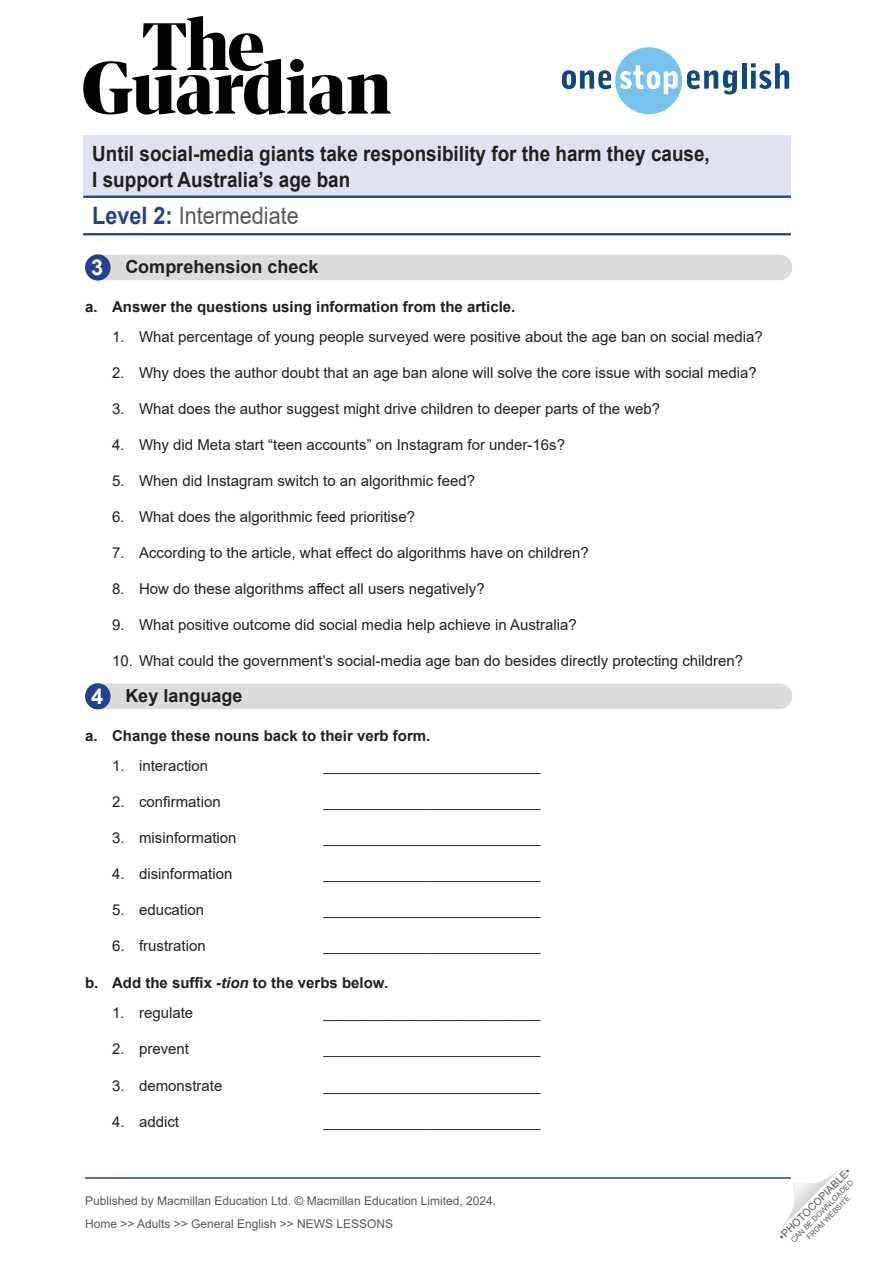
<style>
.page{position:relative;width:893px;height:1263px;background:#fff}
.page>*{position:absolute;margin:0;border:0;box-sizing:border-box;transform-origin:0 0}
.t1{font:24px "Arial";color:#58585a;scale:.9 1}
.t2{font:700 21px/25.2px "Arial";color:#231f20;scale:.9 1}
.t3{font:700 18px "Arial";color:#231f20}
.t4{font:15px "Arial";color:#231f20}
.t5{font:700 15px "Arial";color:#231f20}
.t6{font:12px/23px "Arial";color:#57585a}
.t7{font:10.5px "Arial";color:#57585a}
.t8{font:7.5px/9px "Arial";color:#57585a;text-align:center}
.s1{font-weight:700;color:#23418f}
.s2{font-size:21.9px;color:#fff}
.s3{font-style:italic}
</style>
<div class="page">
<svg style="left:783px;top:1171px;width:55px;height:55px"></svg>
<svg style="left:83px;top:16px;width:308px;height:99px"></svg>
<svg style="left:562px;top:47px;width:175px;height:67px"></svg>
<hr style="left:742px;top:63px;width:4px;height:26px;background:#0e4880">
<svg style="left:751px;top:63px;width:38px;height:26px"></svg>
<hr style="left:85px;top:1177px;width:706px;height:2px;background:#23418f">
<hr style="left:83px;top:233px;width:708px;height:2px;background:#23418f">
<div style="left:83px;top:136px;width:708px;height:61px;background:#e0e2ef"></div>
<hr style="left:83px;top:196px;width:708px;height:2px;background:#23418f">
<div style="left:86px;top:255px;width:706px;height:25px;background:#dbdcdd;border-radius:13px"></div>
<div style="left:85px;top:254px;width:26px;height:27px;background:#23418f;border-radius:50%"></div>
<div style="left:86px;top:683px;width:706px;height:26px;background:#dbdcdd;border-radius:13px"></div>
<div style="left:85px;top:683px;width:26px;height:26px;background:#23418f;border-radius:50%"></div>
<h2 class="t2" style="left:92px;top:142px;width:688px">Until social-media giants take responsibility for the harm they cause,<br>I support Australia’s age ban</h2>
<h1 class="t1" style="left:92px;top:199px;width:231px"><span class="s1">Level 2:</span> Intermediate</h1>
<p class="t3" style="left:91px;top:255px;width:229px"><span class="s2">3</span> Comprehension check</p>
<p class="t5" style="left:85px;top:297px;width:432px">a. Answer the questions using information from the article.</p>
<p class="t4" style="left:112px;top:326px;width:652px">1. What percentage of young people surveyed were positive about the age ban on social media?</p>
<p class="t4" style="left:112px;top:362px;width:646px">2. Why does the author doubt that an age ban alone will solve the core issue with social media?</p>
<p class="t4" style="left:112px;top:398px;width:550px">3. What does the author suggest might drive children to deeper parts of the web?</p>
<p class="t4" style="left:112px;top:434px;width:455px">4. Why did Meta start “teen accounts” on Instagram for under-16s?</p>
<p class="t4" style="left:112px;top:470px;width:364px">5. When did Instagram switch to an algorithmic feed?</p>
<p class="t4" style="left:112px;top:506px;width:304px">6. What does the algorithmic feed prioritise?</p>
<p class="t4" style="left:112px;top:542px;width:478px">7. According to the article, what effect do algorithms have on children?</p>
<p class="t4" style="left:112px;top:578px;width:374px">8. How do these algorithms affect all users negatively?</p>
<p class="t4" style="left:112px;top:614px;width:466px">9. What positive outcome did social media help achieve in Australia?</p>
<p class="t4" style="left:112px;top:650px;width:633px">10. What could the government’s social-media age ban do besides directly protecting children?</p>
<p class="t3" style="left:91px;top:684px;width:153px"><span class="s2">4</span> Key language</p>
<p class="t5" style="left:85px;top:726px;width:347px">a. Change these nouns back to their verb form.</p>
<p class="t4" style="left:112px;top:755px;width:98px">1. interaction</p>
<p class="t4" style="left:324px;top:755px;width:218px">__________________________</p>
<p class="t4" style="left:112px;top:791px;width:110px">2. confirmation</p>
<p class="t4" style="left:324px;top:791px;width:218px">__________________________</p>
<p class="t4" style="left:112px;top:827px;width:126px">3. misinformation</p>
<p class="t4" style="left:324px;top:827px;width:218px">__________________________</p>
<p class="t4" style="left:112px;top:863px;width:122px">4. disinformation</p>
<p class="t4" style="left:324px;top:863px;width:218px">__________________________</p>
<p class="t4" style="left:112px;top:899px;width:94px">5. education</p>
<p class="t4" style="left:324px;top:899px;width:218px">__________________________</p>
<p class="t4" style="left:112px;top:935px;width:95px">6. frustration</p>
<p class="t4" style="left:324px;top:935px;width:218px">__________________________</p>
<p class="t5" style="left:85px;top:973px;width:305px">b. Add the suffix <span class="s3">-tion</span> to the verbs below.</p>
<p class="t4" style="left:112px;top:1003px;width:83px">1. regulate</p>
<p class="t4" style="left:324px;top:1003px;width:218px">__________________________</p>
<p class="t4" style="left:112px;top:1039px;width:79px">2. prevent</p>
<p class="t4" style="left:324px;top:1039px;width:218px">__________________________</p>
<p class="t4" style="left:112px;top:1075px;width:112px">3. demonstrate</p>
<p class="t4" style="left:324px;top:1075px;width:218px">__________________________</p>
<p class="t4" style="left:112px;top:1111px;width:69px">4. addict</p>
<p class="t4" style="left:324px;top:1111px;width:218px">__________________________</p>
<p class="t6" style="left:85px;top:1189px;width:413px">Published by Macmillan Education Ltd. © Macmillan Education Limited, 2024.<br>Home &gt;&gt; Adults &gt;&gt; General English &gt;&gt; NEWS LESSONS</p>
<p class="t7" style="left:775px;top:1233px;width:99px;rotate:-45deg">•PHOTOCOPIABLE•</p>
<p class="t8" style="left:789px;top:1238px;width:86px;rotate:-45deg">CAN BE DOWNLOADED<br>FROM WEBSITE</p>
</div>
